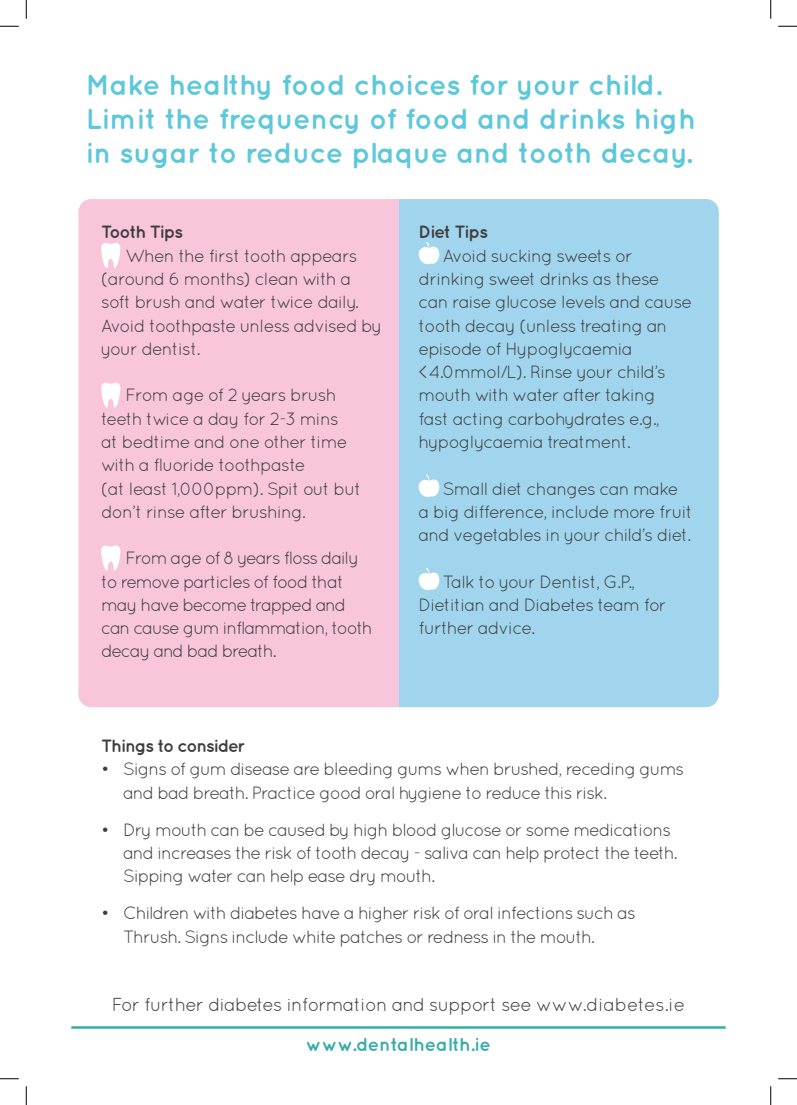
<style>
.page{position:relative;width:797px;height:1105px;background:#fff}
.page>*{position:absolute;margin:0;border:0;box-sizing:border-box;transform-origin:0 0}
.t1{font:700 29px/33.8px "Quicksand";letter-spacing:-.01em;color:#5dc8da}
.t2{font:18.75px "Quicksand";letter-spacing:-.04em;color:#3e3e3f}
.t3{font:700 18.75px "Quicksand";letter-spacing:-.01em;color:#37ada6}
.t4{font:17.75px/23.2px "Quicksand";letter-spacing:-.06em;color:#3e3e3f}
.t5{font:700 17.75px "Quicksand";letter-spacing:-.06em;color:#3e3e3f}
</style>
<div class="page">
<hr style="left:71px;top:1026px;width:654px;height:3px;background:#37ada6">
<div style="left:78px;top:199px;width:321px;height:508px;background:#f8c5db"></div>
<div style="left:399px;top:199px;width:319px;height:508px;background:#a0d5ed"></div>
<svg style="left:101px;top:243px;width:19px;height:25px"></svg>
<svg style="left:101px;top:383px;width:19px;height:24px"></svg>
<svg style="left:101px;top:545px;width:19px;height:25px"></svg>
<svg style="left:418px;top:242px;width:22px;height:22px"></svg>
<svg style="left:418px;top:474px;width:22px;height:23px"></svg>
<svg style="left:418px;top:568px;width:22px;height:22px"></svg>
<svg style="left:0;top:25px;width:19px;height:2px"></svg>
<svg style="left:778px;top:25px;width:19px;height:2px"></svg>
<svg style="left:0;top:1078px;width:19px;height:1px"></svg>
<svg style="left:778px;top:1078px;width:19px;height:1px"></svg>
<svg style="left:25px;top:0;width:2px;height:19px"></svg>
<svg style="left:25px;top:1086px;width:2px;height:19px"></svg>
<svg style="left:770px;top:0;width:1px;height:19px"></svg>
<svg style="left:770px;top:1086px;width:1px;height:19px"></svg>
<h1 class="t1" style="left:86px;top:67px;width:611px">Make healthy food choices for your child.<br>Limit the frequency of food and drinks high in sugar to reduce plaque and tooth decay.</h1>
<p class="t5" style="left:101px;top:222px;width:84px">Tooth Tips</p>
<p class="t4" style="left:101px;top:244px;width:282px;text-indent:24px">When the first tooth appears (around 6 months) clean with a soft brush and water twice daily.<br>Avoid toothpaste unless advised by your dentist.</p>
<p class="t4" style="left:101px;top:383px;width:262px;text-indent:24px">From age of 2 years brush teeth twice a day for 2-3 mins<br>at bedtime and one other time with a fluoride toothpaste<br>(at least 1,000ppm). Spit out but don’t rinse after brushing.</p>
<p class="t4" style="left:101px;top:546px;width:273px;text-indent:24px">From age of 8 years floss daily to remove particles of food that may have become trapped and can cause gum inflammation, tooth decay and bad breath.</p>
<p class="t5" style="left:418px;top:222px;width:71px">Diet Tips</p>
<p class="t4" style="left:418px;top:244px;width:275px;text-indent:24px">Avoid sucking sweets or drinking sweet drinks as these can raise glucose levels and cause tooth decay (unless treating an episode of Hypoglycaemia &lt;4.0mmol/L). Rinse your child’s mouth with water after taking<br>fast acting carbohydrates e.g., hypoglycaemia treatment.</p>
<p class="t4" style="left:418px;top:476px;width:276px;text-align:center">Small diet changes can make<br>a big difference, include more fruit and vegetables in your child’s diet.</p>
<p class="t4" style="left:418px;top:570px;width:249px;text-indent:24px">Talk to your Dentist, G.P.,<br>Dietitian and Diabetes team for further advice.</p>
<p class="t5" style="left:101px;top:735px;width:146px">Things to consider</p>
<p class="t4" style="left:123px;top:757px;width:562px;text-indent:-22px">• Signs of gum disease are bleeding gums when brushed, receding gums and bad breath. Practice good oral hygiene to reduce this risk.</p>
<p class="t4" style="left:123px;top:818px;width:556px;text-indent:-22px">• Dry mouth can be caused by high blood glucose or some medications and increases the risk of tooth decay - saliva can help protect the teeth.<br>Sipping water can help ease dry mouth.</p>
<p class="t4" style="left:123px;top:901px;width:514px;text-indent:-22px">• Children with diabetes have a higher risk of oral infections such as<br>Thrush. Signs include white patches or redness in the mouth.</p>
<p class="t2" style="left:112px;top:994px;width:575px">For further diabetes information and support see www.diabetes.ie</p>
<p class="t3" style="left:306px;top:1033px;width:187px">www.dentalhealth.ie</p>
</div>
